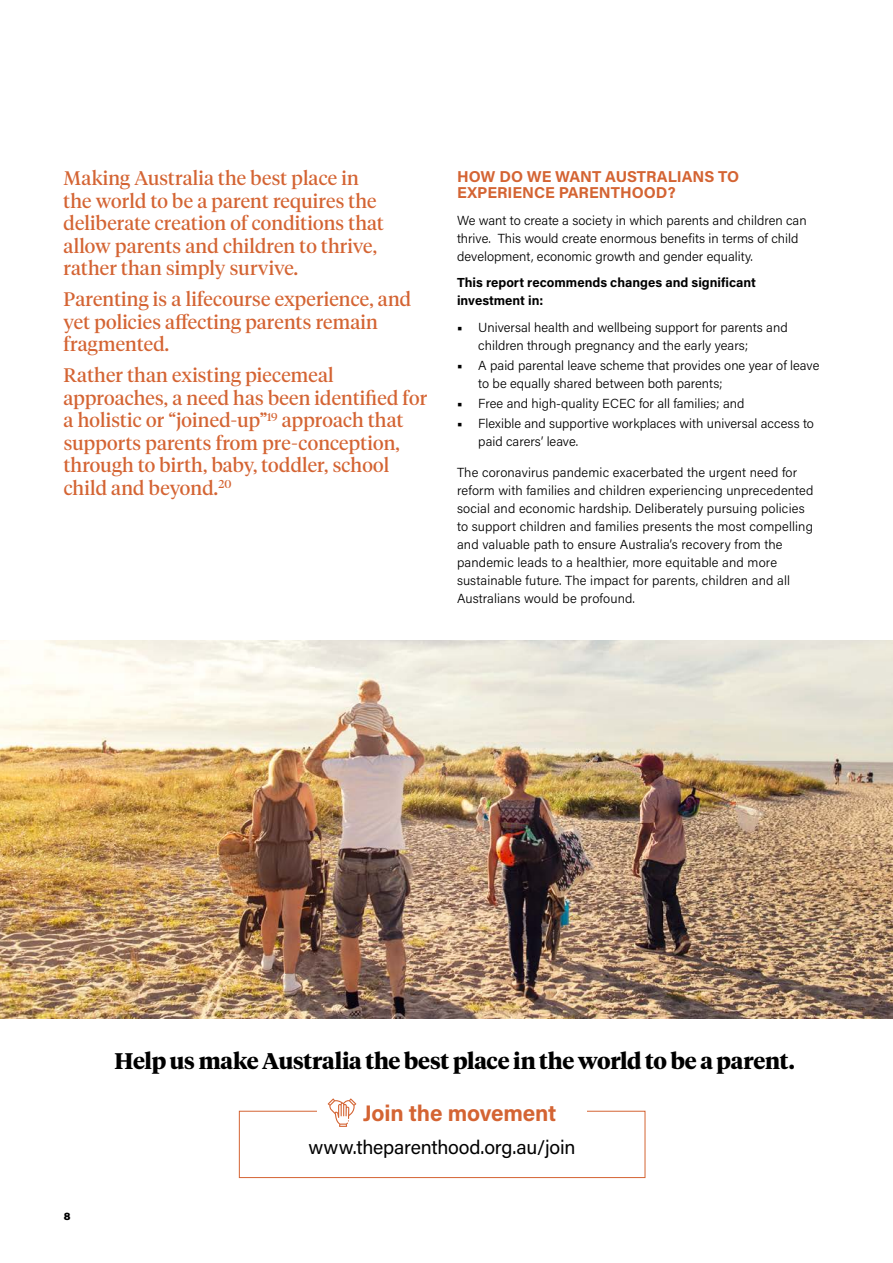
<style>
.page{position:relative;width:893px;height:1263px;background:#fff}
.page>*{position:absolute;margin:0;border:0;box-sizing:border-box;transform-origin:0 0}
.t1{font:700 22.5px "Tiempos Headline";letter-spacing:-.01em;color:#000}
.t2{font:700 22.5px "Acumin Pro";letter-spacing:-.01em;color:#d46433}
.t3{font:19.5px/22.5px "Tiempos Headline";letter-spacing:.01em;color:#d46433}
.t4{font:19.5px "Acumin Pro";letter-spacing:-.01em;color:#000}
.t5{font:700 15.75px/16.5px "Acumin Pro";letter-spacing:-.005em;color:#d46433}
.t6{font:300 13.2px/18px "Acumin Pro";letter-spacing:.005em;color:#000}
.t7{font:700 13.2px/18px "Acumin Pro";color:#000}
.t8{font:900 10.5px "Acumin Pro";color:#000}
.s1{font-weight:700}
</style>
<div class="page">
<div style="left:239px;top:1111px;width:406px;height:67px;border:1px solid #d46433"></div>
<div style="left:318px;top:1098px;width:269px;height:29px;background:#fff"></div>
<img style="left:0;top:640px;width:893px;height:378px">
<svg style="left:328px;top:1098px;width:28px;height:29px"></svg>
<h2 class="t3" style="left:64px;top:166px;width:322px">Making Australia the best place in the world to be a parent requires the deliberate creation of conditions that allow parents and children to thrive, rather than simply survive.</h2>
<h2 class="t3" style="left:64px;top:287px;width:349px">Parenting is a lifecourse experience, and yet policies affecting parents remain fragmented.</h2>
<h2 class="t3" style="left:64px;top:363px;width:365px">Rather than existing piecemeal approaches, a need has been identified for a holistic or “joined-up”<sup>19</sup> approach that supports parents from pre-conception, through to birth, baby, toddler, school child and beyond.<sup>20</sup></h2>
<p class="t5" style="left:457px;top:167px;width:284px">HOW DO WE WANT AUSTRALIANS TO<br>EXPERIENCE PARENTHOOD?</p>
<p class="t6" style="left:457px;top:211px;width:351px">We want to create a society in which parents and children can thrive. This would create enormous benefits in terms of child development, economic growth and gender equality.</p>
<p class="t7" style="left:457px;top:273px;width:300px">This report recommends changes and significant investment in:</p>
<p class="t6" style="left:478px;top:318px;width:311px;text-indent:-21px"><span class="s1">■</span> Universal health and wellbeing support for parents and children through pregnancy and the early years;</p>
<p class="t6" style="left:478px;top:356px;width:343px;text-indent:-21px"><span class="s1">■</span> A paid parental leave scheme that provides one year of leave to be equally shared between both parents;</p>
<p class="t6" style="left:457px;top:394px;width:289px"><span class="s1">■</span> Free and high-quality ECEC for all families; and</p>
<p class="t6" style="left:478px;top:414px;width:337px;text-indent:-21px"><span class="s1">■</span> Flexible and supportive workplaces with universal access to paid carers’ leave.</p>
<p class="t6" style="left:457px;top:463px;width:358px">The coronavirus pandemic exacerbated the urgent need for reform with families and children experiencing unprecedented social and economic hardship. Deliberately pursuing policies to support children and families presents the most compelling and valuable path to ensure Australia’s recovery from the pandemic leads to a healthier, more equitable and more sustainable future. The impact for parents, children and all Australians would be profound.</p>
<h1 class="t1" style="left:115px;top:1045px;width:682px">Help us make Australia the best place in the world to be a parent.</h1>
<h1 class="t2" style="left:363px;top:1097px;width:195px">Join the movement</h1>
<p class="t8" style="left:64px;top:1209px;width:8px">8</p>
<h2 class="t4" style="left:308px;top:1134px;width:269px">www.theparenthood.org.au/join</h2>
</div>
